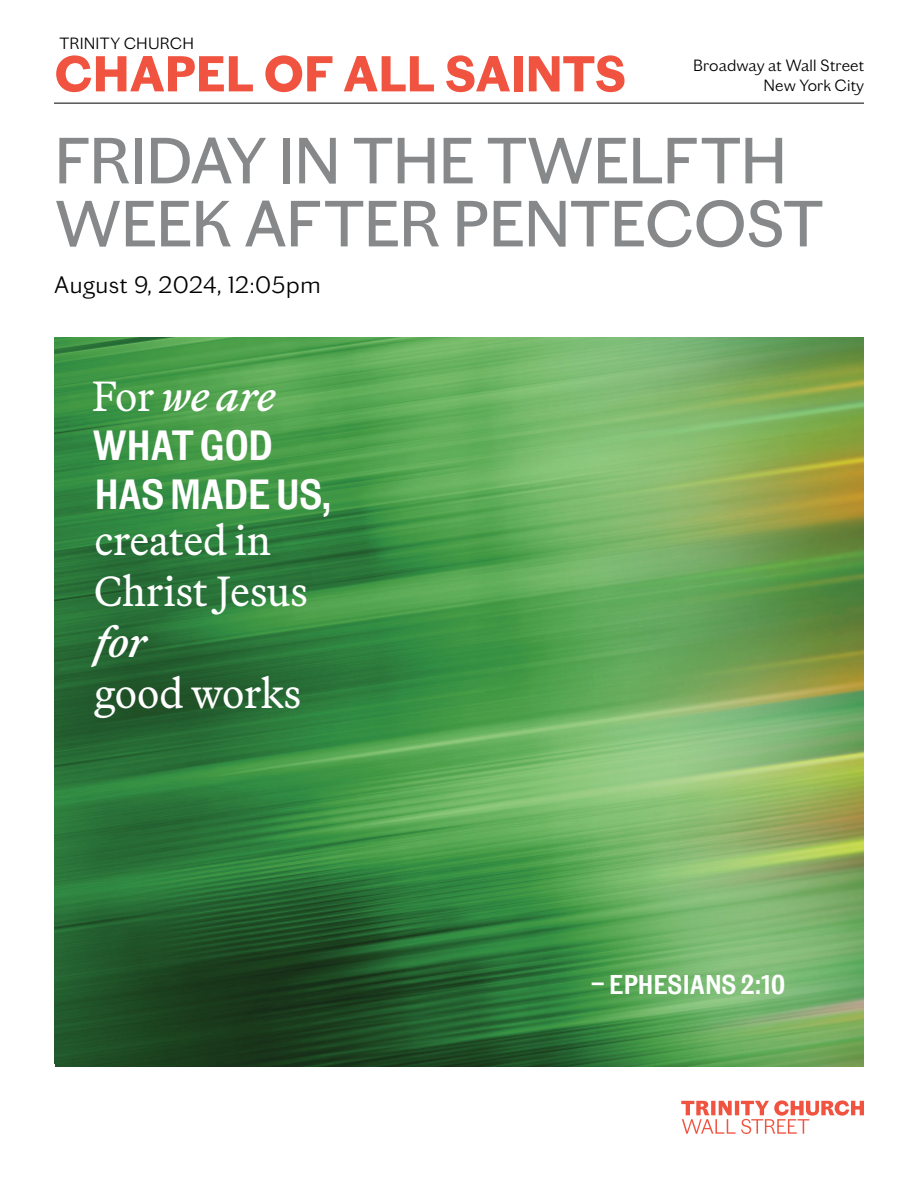
<style>
.page{position:relative;width:918px;height:1188px;background:#fff}
.page>*{position:absolute;margin:0;border:0;box-sizing:border-box;transform-origin:0 0}
.t1{font:66px/63px "Chiswick TWS Grotesque";letter-spacing:-.01em;color:#86888a}
.t2{font:700 51px "Chiswick TWS Grotesque";letter-spacing:.005em;color:#f0533f}
.t3{font:42px/51px "Martina Plantijn";color:#fff}
.t4{font:500 42px/48px "Community Gothic Cond";letter-spacing:.01em;color:#fff}
.t5{font:italic 500 42px "Martina Plantijn";color:#fff}
.t6{font:500 27px "Community Gothic Cond";letter-spacing:.02em;color:#fff}
.t7{font:300 24px "Chiswick TWS Grotesque";letter-spacing:.025em;color:#000}
.t8{font:300 16.5px "Chiswick TWS Grotesque";letter-spacing:.01em;color:#000}
.s1{font-weight:400;font-style:normal}
</style>
<div class="page">
<svg style="left:681px;top:1100px;width:183px;height:34px"></svg>
<hr style="left:54px;top:103px;width:810px;height:1px;background:#000">
<img style="left:54px;top:338px;width:810px;height:728px">
<p class="t8" style="left:59px;top:31px;width:136px">TRINITY CHURCH</p>
<h2 class="t2" style="left:54px;top:34px;width:573px">CHAPEL OF ALL SAINTS</h2>
<p class="t8" style="left:693px;top:54px;width:172px">Broadway at Wall Street</p>
<p class="t8" style="left:764px;top:73px;width:102px">New York City</p>
<h1 class="t1" style="left:54px;top:124px;width:771px">FRIDAY IN THE TWELFTH<br>WEEK AFTER PENTECOST</h1>
<h3 class="t7" style="left:54px;top:267px;width:268px">August 9, 2024, 12:05pm</h3>
<h3 class="t5" style="left:93px;top:370px;width:185px"><span class="s1">For</span> we are</h3>
<h3 class="t4" style="left:93px;top:421px;width:239px">WHAT GOD<br>HAS MADE US,</h3>
<h3 class="t3" style="left:94px;top:514px;width:215px">created in<br>Christ Jesus</h3>
<h3 class="t5" style="left:95px;top:616px;width:54px">for</h3>
<h3 class="t3" style="left:94px;top:667px;width:208px">good works</h3>
<h3 class="t6" style="left:591px;top:967px;width:196px">— EPHESIANS 2:10</h3>
</div>
